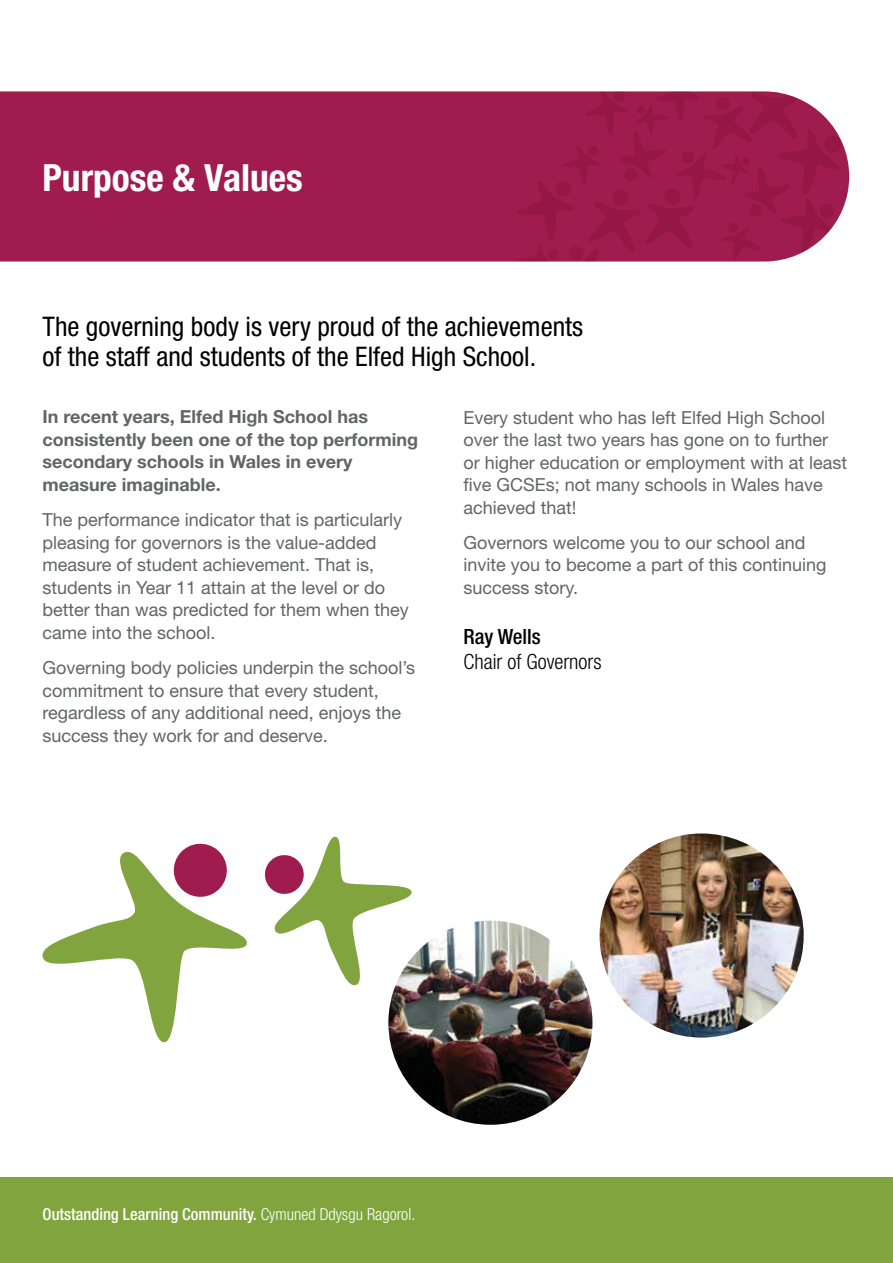
<style>
.page{position:relative;width:893px;height:1263px;background:#fff}
.page>*{position:absolute;margin:0;border:0;box-sizing:border-box;transform-origin:0 0}
.t1{font:700 condensed 37.5px "Helvetica Neue";color:#fff}
.t2{font:condensed 27px/30px "Helvetica Neue";color:#000}
.t3{font:300 condensed 21px "Helvetica Neue";color:#000}
.t4{font:500 condensed 21px "Helvetica Neue";color:#000}
.t5{font:18px/22.5px "Helvetica Neue";color:#636466}
.t6{font:700 18px/22.5px "Helvetica Neue";color:#636466}
.t7{font:500 condensed 16.5px "Helvetica Neue";color:#fff}
.s1{font-weight:300}
</style>
<div class="page">
<img style="left:600px;top:833px;width:204px;height:204px;border-radius:102px">
<div style="left:0;top:91px;width:515px;height:170px;background:#a11c4e"></div>
<svg style="left:515px;top:91px;width:334px;height:170px;background:#a32754"></svg>
<div style="left:0;top:1178px;width:893px;height:85px;background:#81a43f"></div>
<svg style="left:265px;top:836px;width:148px;height:154px"></svg>
<svg style="left:42px;top:843px;width:205px;height:200px"></svg>
<img style="left:388px;top:921px;width:204px;height:204px;border-radius:102px">
<h1 class="t1" style="left:43px;top:155px;width:262px">Purpose &amp; Values</h1>
<h2 class="t2" style="left:43px;top:311px;width:542px">The governing body is very proud of the achievements of the staff and students of the Elfed High School.</h2>
<p class="t6" style="left:43px;top:405px;width:377px">In recent years, Elfed High School has consistently been one of the top performing secondary schools in Wales in every measure imaginable.</p>
<p class="t5" style="left:43px;top:508px;width:368px">The performance indicator that is particularly pleasing for governors is the value-added measure of student achievement. That is, students in Year 11 attain at the level or do better than was predicted for them when they came into the school.</p>
<p class="t5" style="left:43px;top:656px;width:374px">Governing body policies underpin the school’s commitment to ensure that every student, regardless of any additional need, enjoys the success they work for and deserve.</p>
<p class="t5" style="left:463px;top:406px;width:385px">Every student who has left Elfed High School over the last two years has gone on to further or higher education or employment with at least five GCSEs; not many schools in Wales have achieved that!</p>
<p class="t5" style="left:463px;top:531px;width:365px">Governors welcome you to our school and invite you to become a part of this continuing success story.</p>
<p class="t4" style="left:463px;top:624px;width:79px">Ray Wells</p>
<p class="t3" style="left:463px;top:649px;width:140px">Chair of Governors</p>
<p class="t7" style="left:43px;top:1205px;width:374px">Outstanding Learning Community. <span class="s1">Cymuned Ddysgu Ragorol.</span></p>
</div>
